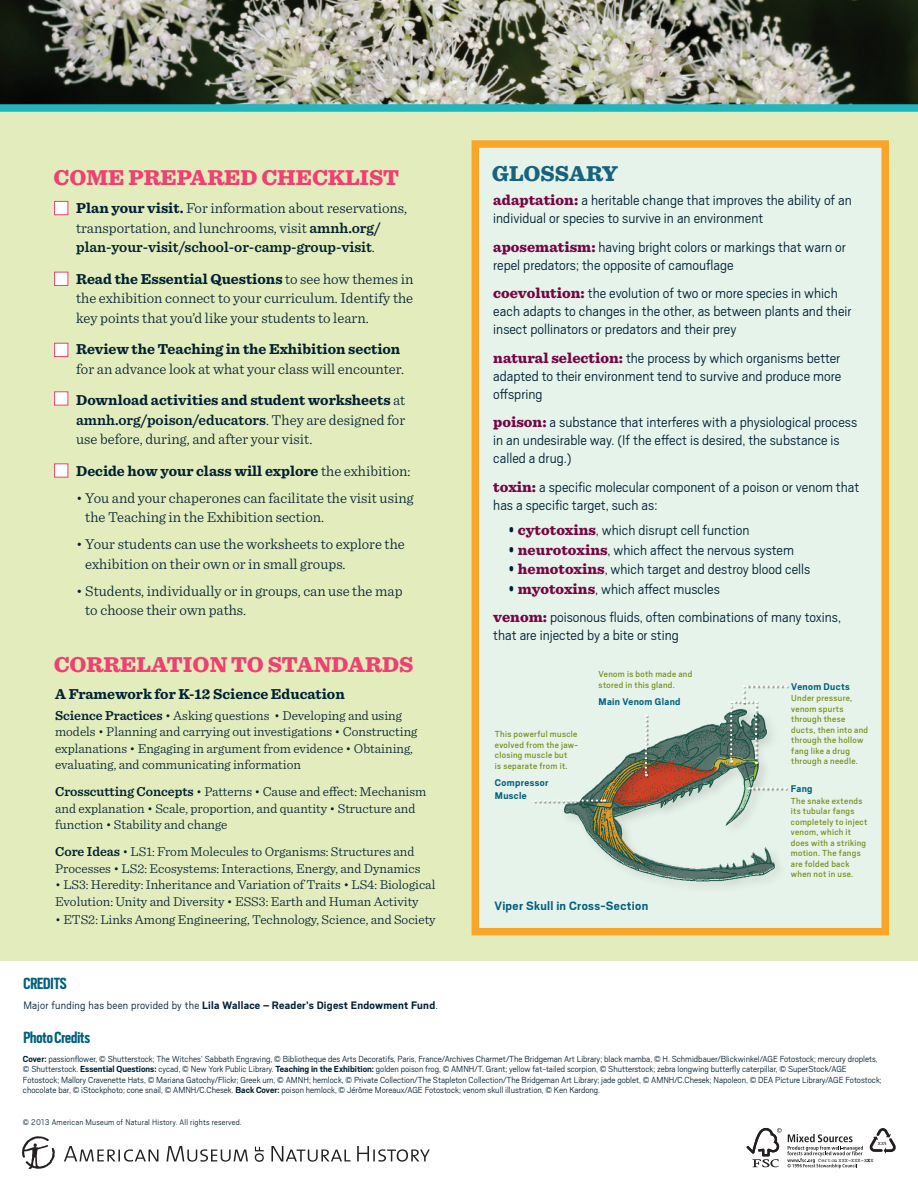
<style>
.page{position:relative;width:918px;height:1188px;background:#fff}
.page>*{position:absolute;margin:0;border:0;box-sizing:border-box;transform-origin:0 0}
.t1{font:900 22.5px "Sentinel";color:#ef4071}
.t2{font:900 22.5px "Sentinel";color:#17627e}
.t3{font:700 18px "Scout Cond";color:#01607e}
.t4{font:300 15.75px/18px "Scout";color:#002033}
.t5{font:300 15px/19.5px "Sentinel";color:#002033}
.t6{font:700 15px "Sentinel";color:#002033}
.t7{font:300 13.5px/16.5px "Sentinel";color:#002033}
.t8{font:700 13.5px "Scout";letter-spacing:.025em;color:#01607e}
.t9{font:700 12px "Scout";letter-spacing:.02em;color:#002033}
.t10{font:700 10.8px/12.9px "Scout";letter-spacing:.035em;color:#01607e}
.t11{font:300 9.75px/10.5px "Scout";color:#002033}
.t12{font:9.75px/10.5px "Scout";letter-spacing:.035em;color:#778e1d}
.t13{font:300 9px "Scout";letter-spacing:.02em;color:#002033}
.t14{font:5.25px "Courier";letter-spacing:.01em;color:#231f20}
.s1{font-weight:700}
.s2{font-weight:600}
.s3{font-weight:300}
.s4{font-family:"Sentinel";font-weight:900;font-size:15px;color:#760643}
</style>
<div class="page">
<div style="left:0;top:105px;width:918px;height:856px;background:#e3ecbc"></div>
<svg style="left:22px;top:1136px;width:408px;height:33px"></svg>
<svg style="left:747px;top:1128px;width:116px;height:40px"></svg>
<svg style="left:869px;top:1128px;width:27px;height:26px"></svg>
<div style="left:472px;top:140px;width:417px;height:795px;background:#e6f3ea;border:8px solid #f9a628"></div>
<img style="left:620px;top:864px;width:159px;height:22px">
<hr style="left:748px;top:788px;width:40px;height:3px;background:#231f20;opacity:.44">
<div style="left:743px;top:686px;width:46px;height:19px;background:#231f20;opacity:.44"></div>
<hr style="left:534px;top:800px;width:73px;height:4px;background:#231f20;opacity:.44">
<svg style="left:535px;top:685px;width:252px;height:179px"></svg>
<div style="left:54px;top:201px;width:14px;height:14px;background:#fff;border:1px solid #ef4071"></div>
<div style="left:54px;top:272px;width:14px;height:14px;background:#fff;border:1px solid #ef4071"></div>
<div style="left:54px;top:343px;width:14px;height:14px;background:#fff;border:1px solid #ef4071"></div>
<div style="left:54px;top:391px;width:14px;height:15px;background:#fff;border:1px solid #ef4071"></div>
<div style="left:54px;top:463px;width:14px;height:15px;background:#fff;border:1px solid #ef4071"></div>
<img style="left:0;top:0;width:918px;height:104px">
<div style="left:0;top:104px;width:918px;height:8px;background:#21b5bd"></div>
<h1 class="t1" style="left:54px;top:160px;width:347px">COME PREPARED CHECKLIST</h1>
<p class="t5" style="left:76px;top:197px;width:333px"><span class="s1">Plan your visit.</span> For information about reservations, transportation, and lunchrooms, visit <span class="s2">amnh.org/ plan-your-visit/school-or-camp-group-visit</span>.</p>
<p class="t5" style="left:76px;top:268px;width:339px;text-align:justify"><span class="s1">Read the Essential Questions</span> to see how themes in the exhibition connect to your curriculum. Identify the key points that you’d like your students to learn.</p>
<p class="t6" style="left:76px;top:337px;width:326px">Review the Teaching in the Exhibition section</p>
<p class="t5" style="left:76px;top:352px;width:331px;line-height:31.5px">for an advance look at what your class will encounter.<br><span class="s1">Download activities and student worksheets</span> at</p>
<p class="t5" style="left:76px;top:409px;width:331px"><span class="s2">amnh.org/poison/educators</span>. They are designed for use before, during, and after your visit.</p>
<p class="t6" style="left:76px;top:459px;width:336px">Decide how your class will explore <span class="s3">the exhibition:</span></p>
<p class="t5" style="left:85px;top:487px;width:330px;text-indent:-9px">• You and your chaperones can facilitate the visit using the Teaching in the Exhibition section.</p>
<p class="t5" style="left:85px;top:533px;width:321px;text-indent:-9px">• Your students can use the worksheets to explore the exhibition on their own or in small groups.</p>
<p class="t5" style="left:85px;top:580px;width:319px;text-indent:-9px">• Students, individually or in groups, can use the map to choose their own paths.</p>
<h1 class="t1" style="left:54px;top:647px;width:361px">CORRELATION TO STANDARDS</h1>
<p class="t6" style="left:55px;top:682px;width:291px">A Framework for K-12 Science Education</p>
<p class="t7" style="left:55px;top:706px;width:364px"><span class="s2">Science Practices</span> • Asking questions • Developing and using models • Planning and carrying out investigations • Constructing explanations • Engaging in argument from evidence • Obtaining, evaluating, and communicating information</p>
<p class="t7" style="left:55px;top:782px;width:373px"><span class="s2">Crosscutting Concepts</span> • Patterns • Cause and effect: Mechanism and explanation • Scale, proportion, and quantity • Structure and function • Stability and change</p>
<p class="t7" style="left:55px;top:842px;width:367px"><span class="s2">Core Ideas</span> • LS1: From Molecules to Organisms: Structures and<br>Processes • LS2: Ecosystems: Interactions, Energy, and Dynamics</p>
<p class="t7" style="left:55px;top:875px;width:382px">• LS3: Heredity: Inheritance and Variation of Traits • LS4: Biological<br>Evolution: Unity and Diversity • ESS3: Earth and Human Activity</p>
<p class="t7" style="left:55px;top:910px;width:382px">• ETS2: Links Among Engineering, Technology, Science, and Society</p>
<p class="t3" style="left:23px;top:972px;width:45px">CREDITS</p>
<p class="t9" style="left:23px;top:997px;width:416px"><span class="s3">Major funding has been provided by the</span> Lila Wallace – Reader’s Digest Endowment Fund<span class="s3">.</span></p>
<p class="t3" style="left:23px;top:1026px;width:68px">Photo Credits</p>
<h1 class="t2" style="left:492px;top:156px;width:127px">GLOSSARY</h1>
<p class="t4" style="left:493px;top:190px;width:360px"><span class="s4">adaptation:</span> a heritable change that improves the ability of an individual or species to survive in an environment</p>
<p class="t4" style="left:493px;top:237px;width:354px"><span class="s4">aposematism:</span> having bright colors or markings that warn or repel predators; the opposite of camouflage</p>
<p class="t4" style="left:493px;top:283px;width:360px"><span class="s4">coevolution:</span> the evolution of two or more species in which each adapts to changes in the other, as between plants and their insect pollinators or predators and their prey</p>
<p class="t4" style="left:493px;top:348px;width:350px;text-align:justify"><span class="s4">natural selection:</span> the process by which organisms better adapted to their environment tend to survive and produce more offspring</p>
<p class="t4" style="left:493px;top:412px;width:365px"><span class="s4">poison:</span> a substance that interferes with a physiological process in an undesirable way. (If the effect is desired, the substance is called a drug.)</p>
<p class="t4" style="left:493px;top:477px;width:368px"><span class="s4">toxin:</span> a specific molecular component of a poison or venom that has a specific target, such as:</p>
<p class="t4" style="left:508px;top:520px;width:243px">• <span class="s4">cytotoxins</span>, which disrupt cell function</p>
<p class="t4" style="left:508px;top:540px;width:287px">• <span class="s4">neurotoxins</span>, which affect the nervous system</p>
<p class="t4" style="left:508px;top:559px;width:304px">• <span class="s4">hemotoxins</span>, which target and destroy blood cells</p>
<p class="t4" style="left:493px;top:574px;width:349px;line-height:28.5px;text-indent:15px">• <span class="s4">myotoxins</span>, which affect muscles<br><span class="s4">venom:</span> poisonous fluids, often combinations of many toxins,</p>
<p class="t4" style="left:493px;top:625px;width:187px">that are injected by a bite or sting</p>
<p class="t12" style="left:599px;top:669px;width:95px">Venom is both made and stored in this gland.</p>
<p class="t10" style="left:599px;top:695px;width:83px">Main Venom Gland</p>
<p class="t10" style="left:791px;top:679px;width:60px">Venom Ducts</p>
<p class="t12" style="left:791px;top:693px;width:78px">Under pressure, venom spurts through these ducts, then into and through the hollow fang like a drug through a needle.</p>
<p class="t12" style="left:495px;top:729px;width:85px">This powerful muscle evolved from the jaw&shy;closing muscle but<br>is separate from it.</p>
<p class="t10" style="left:495px;top:776px;width:55px">Compressor<br>Muscle</p>
<p class="t10" style="left:791px;top:781px;width:23px">Fang</p>
<p class="t12" style="left:791px;top:795px;width:78px">The snake extends its tubular fangs completely to inject venom, which it does with a striking motion. The fangs are folded back when not in use.</p>
<p class="t8" style="left:494px;top:897px;width:155px">Viper Skull in Cross-Section</p>
<p class="t11" style="left:23px;top:1053px;width:860px"><span class="s1">Cover:</span> passionflower, © Shutterstock; The Witches’ Sabbath Engraving, © Bibliotheque des Arts Decoratifs, Paris, France/Archives Charmet/The Bridgeman Art Library; black mamba, © H. Schmidbauer/Blickwinkel/AGE Fotostock; mercury droplets, © Shutterstock. <span class="s1">Essential Questions:</span> cycad, © New York Public Library. <span class="s1">Teaching in the Exhibition:</span> golden poison frog, © AMNH/T. Grant; yellow fat-tailed scorpion, © Shutterstock; zebra longwing butterfly caterpillar, © SuperStock/AGE Fotostock; Mallory Cravenette Hats, © Mariana Gatochy/Flickr; Greek urn, © AMNH; hemlock, © Private Collection/The Stapleton Collection/The Bridgeman Art Library; jade goblet, © AMNH/C.Chesek; Napoleon, © DEA Picture Library/AGE Fotostock; chocolate bar, © iStockphoto; cone snail, © AMNH/C.Chesek. <span class="s1">Back Cover:</span> poison hemlock, © Jérôme Moreaux/AGE Fotostock; venom skull illustration, © Ken Kardong.</p>
<p class="t13" style="left:23px;top:1116px;width:220px">© 2013 American Museum of Natural History. All rights reserved.</p>
<p class="t14" style="left:878px;top:1139px;width:11px">XX%</p>
<p class="t14" style="left:818px;top:1156px;width:57px">Cert o.n XXX-XXX-XXX</p>
</div>
